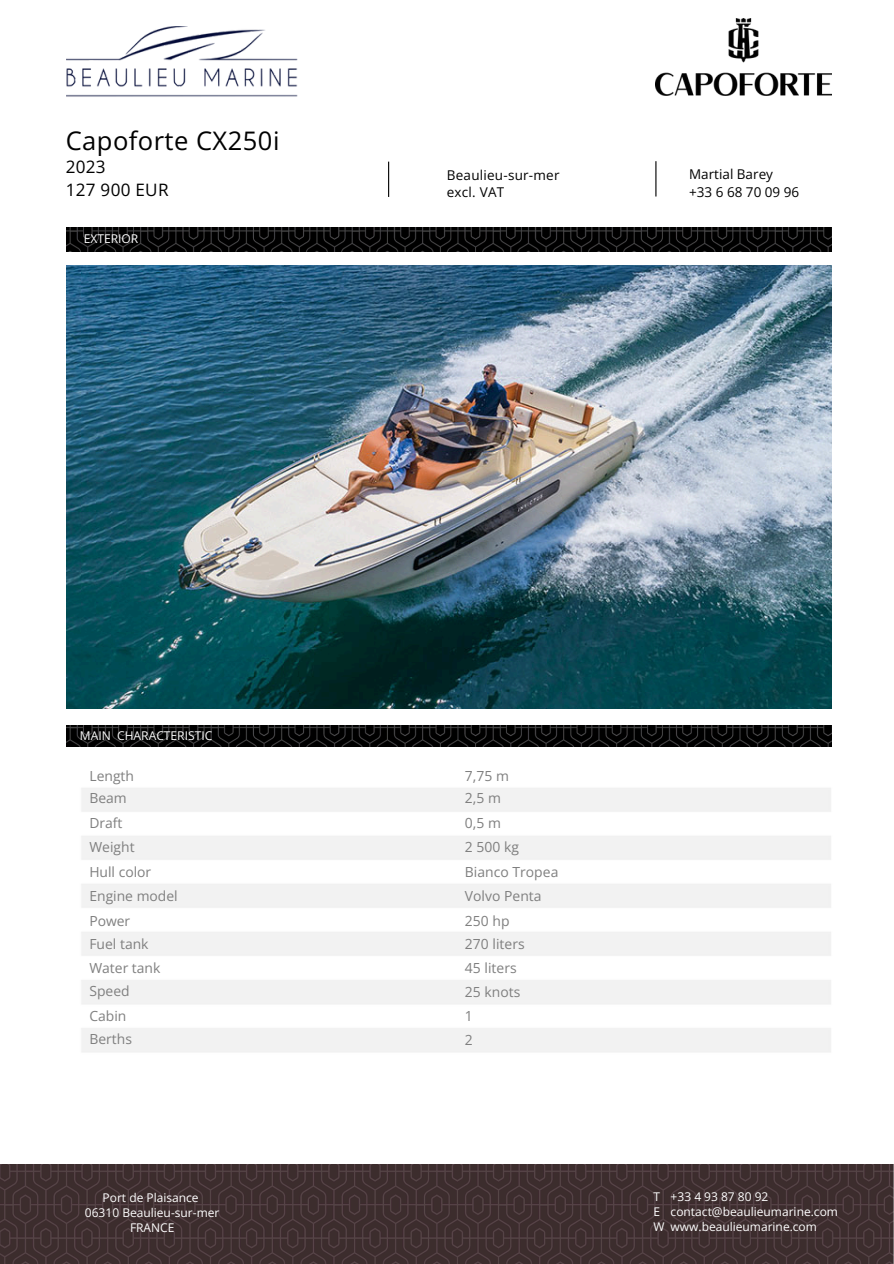
<style>
.page{position:relative;width:894px;height:1264px;background:#fff}
.page>*{position:absolute;margin:0;border:0;box-sizing:border-box;transform-origin:0 0}
.t1{font:25.5px "Open Sans";letter-spacing:.02em;color:#000}
.t2{font:17.1px/22.5px "Open Sans";letter-spacing:.015em;color:#000}
.t3{font:13.95px "Open Sans";color:#7f7f7f}
.t4{font:13.5px/18px "Open Sans";letter-spacing:.015em;color:#000}
.t5{font:12px/15px "Open Sans";color:#fff}
</style>
<div class="page">
<img style="left:67px;top:266px;width:764px;height:442px">
<img style="left:67px;top:228px;width:764px;height:23px">
<img style="left:66px;top:725px;width:764px;height:21px">
<img style="left:67px;top:26px;width:230px;height:71px">
<hr style="left:388px;top:162px;width:1px;height:35px;background:#000">
<hr style="left:655px;top:161px;width:1px;height:35px;background:#000">
<img style="left:0;top:1164px;width:893px;height:99px">
<img style="left:655px;top:19px;width:176px;height:76px">
<p class="t1" style="left:66px;top:122px;width:215px">Capoforte CX250i</p>
<h3 class="t2" style="left:66px;top:155px;width:104px">2023<br>127 900 EUR</h3>
<p class="t5" style="left:84px;top:231px;width:56px">EXTERIOR</p>
<p class="t4" style="left:446px;top:167px;width:114px;line-height:16.8px">Beaulieu-sur-mer excl. VAT</p>
<p class="t4" style="left:689px;top:165px;width:111px">Martial Barey +33 6 68 70 09 96</p>
<h3 class="t5" style="left:80px;top:727px;width:134px">MAIN CHARACTERISTIC</h3>
<h3 class="t3" style="left:89px;top:766px;width:46px">Length</h3>
<p class="t3" style="left:464px;top:765px;width:46px">7,75 m</p>
<h3 class="t3" style="left:89px;top:788px;width:39px">Beam</h3>
<h3 class="t3" style="left:89px;top:813px;width:35px">Draft</h3>
<h3 class="t3" style="left:89px;top:837px;width:47px">Weight</h3>
<h3 class="t3" style="left:89px;top:861px;width:63px">Hull color</h3>
<p class="t3" style="left:89px;top:886px;width:90px">Engine model</p>
<h3 class="t3" style="left:89px;top:911px;width:42px">Power</h3>
<h3 class="t3" style="left:89px;top:934px;width:61px">Fuel tank</h3>
<h3 class="t3" style="left:89px;top:957px;width:73px">Water tank</h3>
<h3 class="t3" style="left:89px;top:981px;width:42px">Speed</h3>
<p class="t3" style="left:89px;top:1005px;width:38px">Cabin</p>
<h3 class="t3" style="left:89px;top:1029px;width:44px">Berths</h3>
<h3 class="t3" style="left:464px;top:788px;width:38px">2,5 m</h3>
<h3 class="t3" style="left:464px;top:813px;width:38px">0,5 m</h3>
<h3 class="t3" style="left:464px;top:837px;width:56px">2 500 kg</h3>
<p class="t3" style="left:464px;top:861px;width:95px">Bianco Tropea</p>
<h3 class="t3" style="left:464px;top:886px;width:78px">Volvo Penta</h3>
<h3 class="t3" style="left:464px;top:911px;width:46px">250 hp</h3>
<h3 class="t3" style="left:464px;top:934px;width:61px">270 liters</h3>
<h3 class="t3" style="left:464px;top:957px;width:53px">45 liters</h3>
<p class="t3" style="left:464px;top:982px;width:57px">25 knots</p>
<h3 class="t3" style="left:464px;top:1005px;width:9px">1</h3>
<h3 class="t3" style="left:464px;top:1030px;width:9px">2</h3>
<p class="t5" style="left:103px;top:1190px;width:98px">Port de Plaisance</p>
<p class="t5" style="left:85px;top:1205px;width:136px">06310 Beaulieu-sur-mer</p>
<p class="t5" style="left:130px;top:1220px;width:46px">FRANCE</p>
<h4 class="t5" style="left:670px;top:1189px;width:99px">+33 4 93 87 80 92</h4>
<p class="t5" style="left:670px;top:1204px;width:169px">contact@beaulieumarine.com</p>
<p class="t5" style="left:670px;top:1219px;width:148px">www.beaulieumarine.com</p>
<p class="t5" style="left:653px;top:1189px;width:8px">T<br>E</p>
<p class="t5" style="left:653px;top:1219px;width:13px">W</p>
</div>
